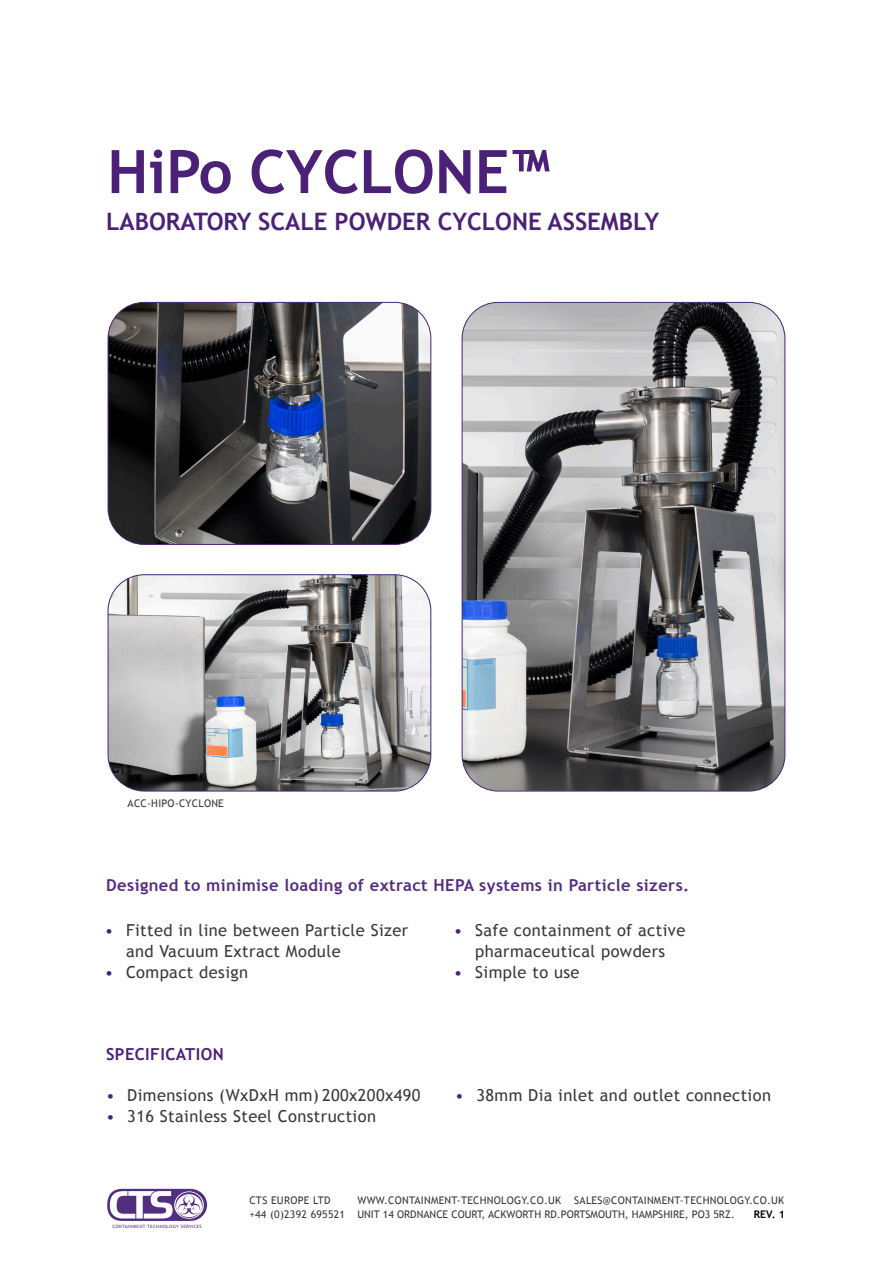
<style>
.page{position:relative;width:893px;height:1263px;background:#fff}
.page>*{position:absolute;margin:0;border:0;box-sizing:border-box;transform-origin:0 0}
.CTS_-_Big_Index{font:700 60px "Trebuchet MS";color:#4b2077}
.CTS_-_Index{font:700 24px "Trebuchet MS";color:#4b2077}
.t1{font:16.5px/21px "Trebuchet MS";letter-spacing:.025em;color:#3a3a3a}
.CTS{font:700 16.5px "Trebuchet MS";letter-spacing:.025em;color:#522e81}
.CTS-MainTitle{font:700 16.5px "Trebuchet MS";letter-spacing:.025em;color:#4b2077}
.CTS-Footer{font:10.5px "Trebuchet MS";letter-spacing:.025em;color:#3a3a3a}
.CTS-Footer-2{font:10.5px "Trebuchet MS";color:#3a3a3a}
.CTS-Footer-3{font:700 10.5px "Trebuchet MS";color:#000}
.t2{font:4.5px "Trebuchet MS";letter-spacing:.05em;color:#522e81;scale:1.08 1}
.s1{color:#4b2077}
</style>
<div class="page">
<svg style="left:107px;top:1189px;width:100px;height:32px"></svg>
<img style="left:108px;top:302px;width:323px;height:242px">
<div style="left:108px;top:302px;width:323px;height:243px;border:1px solid #4b2077;border-radius:36px"></div>
<img style="left:108px;top:575px;width:323px;height:216px">
<div style="left:108px;top:574px;width:323px;height:217px;border:1px solid #4b2077;border-radius:36px"></div>
<img style="left:462px;top:302px;width:323px;height:489px">
<p class="CTS_-_Big_Index" style="left:107px;top:134px;width:442px">HiPo CYCLONE™</p>
<p class="CTS_-_Index" style="left:106px;top:207px;width:555px">LABORATORY SCALE POWDER CYCLONE ASSEMBLY</p>
<p class="CTS-Footer" style="left:128px;top:797px;width:98px">ACC-HIPO-CYCLONE</p>
<p class="CTS" style="left:106px;top:875px;width:584px">Designed to minimise loading of extract HEPA systems in Particle sizers.</p>
<p class="t1" style="left:126px;top:920px;width:284px;text-indent:-21px"><span class="s1">•</span> Fitted in line between Particle Sizer and Vacuum Extract Module</p>
<p class="t1" style="left:105px;top:962px;width:145px"><span class="s1">•</span> Compact design</p>
<p class="CTS-MainTitle" style="left:106px;top:1043px;width:119px">SPECIFICATION</p>
<p class="t1" style="left:106px;top:1084px;width:316px"><span class="s1">•</span> Dimensions (WxDxH mm) 200x200x490</p>
<p class="t1" style="left:106px;top:1105px;width:271px"><span class="s1">•</span> 316 Stainless Steel Construction</p>
<p class="t1" style="left:454px;top:920px;width:233px;text-align:center"><span class="s1">•</span> Safe containment of active pharmaceutical powders</p>
<p class="t1" style="left:454px;top:962px;width:127px"><span class="s1">•</span> Simple to use</p>
<p class="t1" style="left:455px;top:1084px;width:317px"><span class="s1">•</span> 38mm Dia inlet and outlet connection</p>
<p class="t2" style="left:112px;top:1224px;width:84px">CONTAINMENT TECHNOLOGY SERVICES</p>
<p class="CTS-Footer" style="left:249px;top:1194px;width:83px">CTS EUROPE LTD</p>
<p class="CTS-Footer" style="left:357px;top:1194px;width:428px">WWW.CONTAINMENT-TECHNOLOGY.CO.UK SALES@CONTAINMENT-TECHNOLOGY.CO.UK</p>
<p class="CTS-Footer-2" style="left:249px;top:1208px;width:487px">+44 (0)2392 695521 UNIT 14 ORDNANCE COURT, ACKWORTH RD.PORTSMOUTH, HAMPSHIRE, PO3 5RZ.</p>
<p class="CTS-Footer-3" style="left:754px;top:1207px;width:33px">REV. 1</p>
</div>
